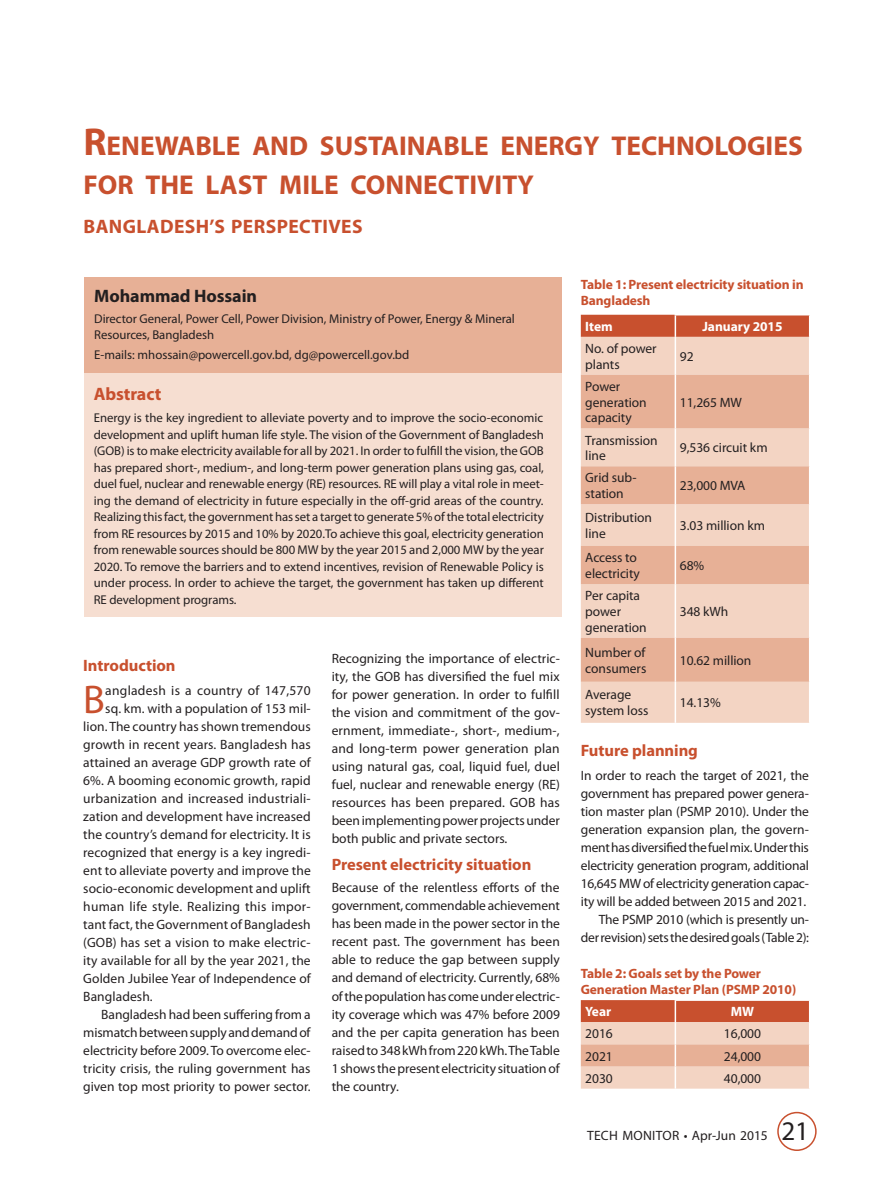
<style>
.page{position:relative;width:893px;height:1191px;background:#fff}
.page>*{position:absolute;margin:0;border:0;box-sizing:border-box;transform-origin:0 0}
.DC{font:40.2px "Myriad Pro";color:#c8502e}
.Art_HD_Sc{font:700 27.3px/39px "Myriad Pro";color:#c8502e}
.Art_HD_Sc-2{font:700 19.5px "Myriad Pro";letter-spacing:.02em;color:#c8502e}
.AU_Name{font:700 18px "Myriad Pro";letter-spacing:-.005em;color:#231f20}
.Abs_HD{font:700 18px "Myriad Pro";letter-spacing:-.005em;color:#c8502e}
.t1{font:700 16.5px "Myriad Pro";letter-spacing:-.005em;color:#c8502e}
.BT{font:13.5px/18px "Myriad Pro";letter-spacing:-.015em;color:#231f20;text-align:justify}
.DC-2{font:13.5px "Myriad Pro";letter-spacing:.005em;color:#231f20}
.BT1{font:13.5px/18px "Myriad Pro";letter-spacing:-.005em;color:#231f20;text-align:justify}
.Tbl_Tx{font:13.5px/15.8px "Myriad Pro";letter-spacing:-.005em;color:#231f20}
.Tbe_HD{font:700 13.5px/15.8px "Myriad Pro";letter-spacing:-.01em;color:#c8502e}
.VFH{font:13.5px "Myriad Pro";letter-spacing:.01em;color:#231f20}
.Tbe_HD-2{font:700 13.5px "Myriad Pro";letter-spacing:-.005em;color:#fff}
.Ab_tx{font:12.75px/16.5px "Myriad Pro";color:#231f20;text-align:justify}
.AU_aff{font:12.75px/16.5px "Myriad Pro";letter-spacing:-.005em;color:#231f20}
.s1{font-size:39px}
.s2{font-size:27px}
</style>
<div class="page">
<div style="left:84px;top:371px;width:477px;height:245px;background:#f6ded1"></div>
<div style="left:85px;top:278px;width:477px;height:95px;background:#e7b096"></div>
<div style="left:777px;top:1111px;width:39px;height:40px;border:2px solid #c8502e;border-radius:50%"></div>
<svg style="left:580px;top:315px;width:228px;height:22px;background:#c95433"></svg>
<div style="left:580px;top:337px;width:228px;height:386px;background:#f3d4c3"></div>
<svg style="left:580px;top:375px;width:228px;height:307px;background:#ecc0aa"></svg>
<hr style="left:674px;top:337px;width:2px;height:38px;background:#fff">
<hr style="left:674px;top:375px;width:2px;height:53px;background:#fff">
<hr style="left:674px;top:428px;width:2px;height:38px;background:#fff">
<hr style="left:674px;top:466px;width:2px;height:38px;background:#fff">
<hr style="left:674px;top:504px;width:2px;height:42px;background:#fff">
<hr style="left:674px;top:546px;width:2px;height:38px;background:#fff">
<hr style="left:674px;top:584px;width:2px;height:54px;background:#fff">
<hr style="left:674px;top:638px;width:2px;height:44px;background:#fff">
<hr style="left:674px;top:682px;width:2px;height:41px;background:#fff">
<hr style="left:674px;top:315px;width:2px;height:22px;background:#fff">
<svg style="left:580px;top:1000px;width:228px;height:88px;background:#e5ab95"></svg>
<hr style="left:674px;top:1022px;width:2px;height:22px;background:#fff">
<hr style="left:674px;top:1044px;width:2px;height:22px;background:#fff">
<hr style="left:674px;top:1066px;width:2px;height:22px;background:#fff">
<hr style="left:674px;top:1000px;width:2px;height:22px;background:#fff">
<p class="Art_HD_Sc" style="left:83px;top:126px;width:720px"><span class="s1">R</span>ENEWABLE AND SUSTAINABLE ENERGY TECHNOLOGIES<br>FOR THE LAST MILE CONNECTIVITY</p>
<p class="Art_HD_Sc-2" style="left:84px;top:214px;width:280px">BANGLADESH’S PERSPECTIVES</p>
<p class="AU_Name" style="left:94px;top:284px;width:164px">Mohammad Hossain</p>
<p class="AU_aff" style="left:94px;top:310px;width:422px">Director General, Power Cell, Power Division, Ministry of Power, Energy &amp; Mineral<br>Resources, Bangladesh</p>
<p class="Ab_tx" style="left:94px;top:346px;width:317px">E-mails: mhossain@powercell.gov.bd, dg@powercell.gov.bd</p>
<p class="Abs_HD" style="left:94px;top:382px;width:69px">Abstract</p>
<p class="Ab_tx" style="left:94px;top:410px;width:451px">Energy is the key ingredient to alleviate poverty and to improve the socio-economic development and uplift human life style. The vision of the Government of Bangladesh (GOB) is to make electricity available for all by 2021. In order to fulfill the vision, the GOB has prepared short-, medium-, and long-term power generation plans using gas, coal, duel fuel, nuclear and renewable energy (RE) resources. RE will play a vital role in meet&shy;ing the demand of electricity in future especially in the off-grid areas of the country.<br>Realizing this fact, the government has set a target to generate 5% of the total electricity from RE resources by 2015 and 10% by 2020.To achieve this goal, electricity generation from renewable sources should be 800 MW by the year 2015 and 2,000 MW by the year 2020. To remove the barriers and to extend incentives, revision of Renewable Policy is under process. In order to achieve the target, the government has taken up different RE development programs.</p>
<h1 class="t1" style="left:83px;top:655px;width:94px">Introduction</h1>
<p class="DC" style="left:83px;top:675px;width:23px">B</p>
<p class="DC-2" style="left:105px;top:682px;width:207px">angladesh is a country of 147,570</p>
<p class="DC-2" style="left:105px;top:700px;width:207px">sq. km. with a population of 153 mil-</p>
<p class="DC-2" style="left:83px;top:718px;width:229px">lion. The country has shown tremendous</p>
<p class="DC-2" style="left:83px;top:736px;width:229px">growth in recent years. Bangladesh has</p>
<p class="DC-2" style="left:83px;top:754px;width:229px">attained an average GDP growth rate of</p>
<p class="DC-2" style="left:83px;top:772px;width:229px">6%. A booming economic growth, rapid</p>
<p class="DC-2" style="left:83px;top:790px;width:229px">urbanization and increased industriali-</p>
<p class="DC-2" style="left:83px;top:808px;width:229px">zation and development have increased</p>
<p class="DC-2" style="left:83px;top:826px;width:229px">the country’s demand for electricity. It is</p>
<p class="DC-2" style="left:83px;top:844px;width:229px">recognized that energy is a key ingredi-</p>
<p class="DC-2" style="left:83px;top:862px;width:229px">ent to alleviate poverty and improve the</p>
<p class="DC-2" style="left:83px;top:880px;width:229px">socio-economic development and uplift</p>
<p class="DC-2" style="left:83px;top:898px;width:229px">human life style. Realizing this impor-</p>
<p class="DC-2" style="left:83px;top:916px;width:229px">tant fact, the Government of Bangladesh</p>
<p class="DC-2" style="left:83px;top:934px;width:229px">(GOB) has set a vision to make electric-</p>
<p class="DC-2" style="left:83px;top:952px;width:229px">ity available for all by the year 2021, the</p>
<p class="DC-2" style="left:83px;top:970px;width:229px">Golden Jubilee Year of Independence of</p>
<p class="DC-2" style="left:83px;top:988px;width:71px">Bangladesh.</p>
<p class="BT1" style="left:83px;top:1005px;width:229px;text-indent:18px">Bangladesh had been suffering from a mismatch between supply and demand of electricity before 2009. To overcome elec&shy;tricity crisis, the ruling government has given top most priority to power sector.</p>
<p class="BT1" style="left:332px;top:649px;width:230px">Recognizing the importance of electric&shy;ity, the GOB has diversified the fuel mix for power generation. In order to fulfill the vision and commitment of the gov&shy;ernment, immediate-, short-, medium-, and long-term power generation plan using natural gas, coal, liquid fuel, duel fuel, nuclear and renewable energy (RE) resources has been prepared. GOB has been implementing power projects under both public and private sectors.</p>
<h2 class="t1" style="left:332px;top:853px;width:201px">Present electricity situation</h2>
<p class="BT" style="left:332px;top:878px;width:230px">Because of the relentless efforts of the government, commendable achievement has been made in the power sector in the recent past. The government has been able to reduce the gap between supply and demand of electricity. Currently, 68% of the population has come under electric&shy;ity coverage which was 47% before 2009 and the per capita generation has been raised to 348 kWh from 220 kWh. The Table 1 shows the present electricity situation of the country.</p>
<p class="Tbe_HD" style="left:580px;top:276px;width:224px">Table 1: Present electricity situation in<br>Bangladesh</p>
<p class="Tbe_HD-2" style="left:585px;top:317px;width:29px">Item</p>
<p class="Tbe_HD-2" style="left:702px;top:317px;width:82px">January 2015</p>
<p class="Tbl_Tx" style="left:585px;top:340px;width:73px">No. of power plants</p>
<p class="Tbl_Tx" style="left:680px;top:348px;width:15px">92</p>
<p class="Tbl_Tx" style="left:585px;top:378px;width:63px">Power generation capacity</p>
<p class="Tbl_Tx" style="left:680px;top:394px;width:64px">11,265 MW</p>
<p class="Tbl_Tx" style="left:585px;top:432px;width:74px">Transmission line</p>
<p class="Tbl_Tx" style="left:680px;top:440px;width:89px">9,536 circuit km</p>
<p class="Tbl_Tx" style="left:585px;top:470px;width:53px">Grid sub&shy;station</p>
<p class="Tbl_Tx" style="left:680px;top:478px;width:67px">23,000 MVA</p>
<p class="Tbl_Tx" style="left:585px;top:509px;width:68px">Distribution line</p>
<p class="Tbl_Tx" style="left:680px;top:517px;width:87px">3.03 million km</p>
<p class="Tbl_Tx" style="left:585px;top:549px;width:56px">Access to electricity</p>
<p class="Tbl_Tx" style="left:680px;top:557px;width:26px">68%</p>
<p class="Tbl_Tx" style="left:585px;top:587px;width:63px">Per capita power generation</p>
<p class="Tbl_Tx" style="left:680px;top:603px;width:50px">348 kWh</p>
<p class="Tbl_Tx" style="left:585px;top:644px;width:63px">Number of consumers</p>
<p class="Tbl_Tx" style="left:680px;top:652px;width:73px">10.62 million</p>
<p class="Tbl_Tx" style="left:585px;top:687px;width:64px">Average system loss</p>
<p class="Tbl_Tx" style="left:680px;top:694px;width:42px">14.13%</p>
<h2 class="t1" style="left:580px;top:739px;width:119px">Future planning</h2>
<p class="BT" style="left:580px;top:766px;width:230px">In order to reach the target of 2021, the government has prepared power genera&shy;tion master plan (PSMP 2010). Under the generation expansion plan, the govern&shy;ment has diversified the fuel mix. Under this electricity generation program, additional 16,645 MW of electricity generation capac&shy;ity will be added between 2015 and 2021.</p>
<p class="BT" style="left:580px;top:910px;width:230px;text-align:right">The PSMP 2010 (which is presently un&shy;der revision) sets the desired goals (Table 2):</p>
<p class="Tbe_HD" style="left:580px;top:965px;width:217px">Table 2: Goals set by the Power<br>Generation Master Plan (PSMP 2010)</p>
<p class="Tbe_HD-2" style="left:585px;top:1003px;width:27px">Year</p>
<p class="Tbe_HD-2" style="left:730px;top:1003px;width:25px">MW</p>
<p class="Tbl_Tx" style="left:585px;top:1025px;width:29px">2016</p>
<p class="Tbl_Tx" style="left:724px;top:1025px;width:39px">16,000</p>
<p class="Tbl_Tx" style="left:585px;top:1048px;width:29px">2021</p>
<p class="Tbl_Tx" style="left:724px;top:1048px;width:39px">24,000</p>
<p class="Tbl_Tx" style="left:585px;top:1070px;width:29px">2030</p>
<p class="Tbl_Tx" style="left:724px;top:1070px;width:39px">40,000</p>
<p class="VFH" style="left:587px;top:1126px;width:223px">TECH MONITOR • Apr-Jun 2015 <span class="s2">21</span></p>
</div>
